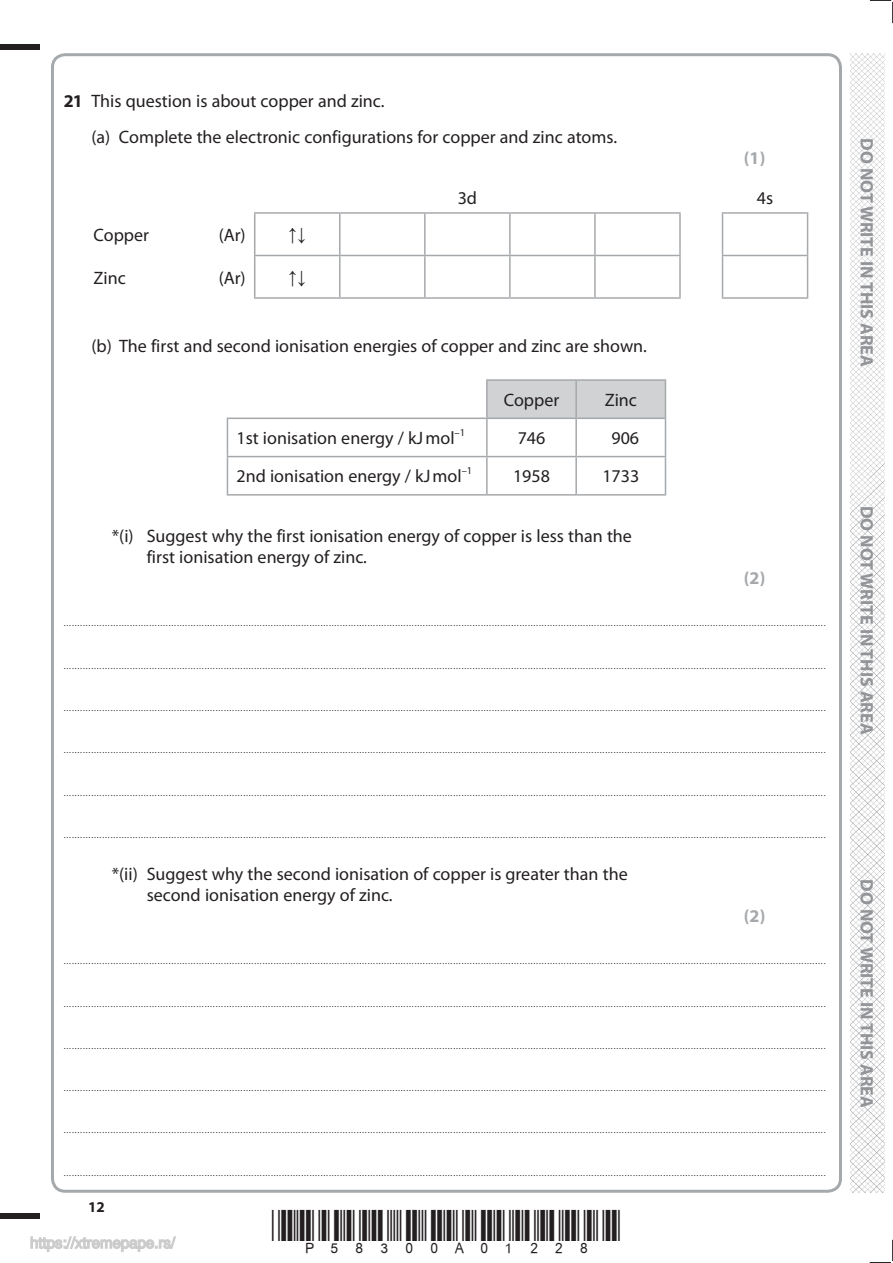
<style>
.page{position:relative;width:893px;height:1263px;background:#fff}
.page>*{position:absolute;margin:0;border:0;box-sizing:border-box;transform-origin:0 0}
.t1{font:18px/21px "Myriad Pro";color:#231f20}
.t2{font:700 18px "Myriad Pro";color:#929498}
.t3{font:700 18px "Myriad Pro";color:#a6a9ac}
.t4{font:700 15px "Myriad Pro";color:#231f20}
.t5{font:10.5px "Myriad Pro";color:#231f20}
.t6{font:9px "Myriad Pro";color:#231f20}
.s1{font-weight:700}
</style>
<div class="page">
<div style="left:0;top:44px;width:40px;height:5px;background:#231f20"></div>
<div style="left:0;top:1214px;width:40px;height:5px;background:#231f20"></div>
<svg style="left:870px;top:0;width:23px;height:23px"></svg>
<svg style="left:870px;top:1240px;width:23px;height:23px"></svg>
<img style="left:850px;top:53px;width:34px;height:1140px">
<hr style="left:339px;top:214px;width:1px;height:41px;background:#a6a9ac">
<hr style="left:424px;top:214px;width:2px;height:41px;background:#a6a9ac">
<hr style="left:509px;top:214px;width:2px;height:41px;background:#a6a9ac">
<hr style="left:594px;top:214px;width:2px;height:41px;background:#a6a9ac">
<hr style="left:807px;top:214px;width:1px;height:41px;background:#a6a9ac">
<hr style="left:339px;top:256px;width:1px;height:41px;background:#a6a9ac">
<hr style="left:424px;top:256px;width:2px;height:41px;background:#a6a9ac">
<hr style="left:509px;top:256px;width:2px;height:41px;background:#a6a9ac">
<hr style="left:594px;top:256px;width:2px;height:41px;background:#a6a9ac">
<hr style="left:807px;top:256px;width:1px;height:41px;background:#a6a9ac">
<hr style="left:254px;top:297px;width:256px;height:2px;background:#a6a9ac">
<hr style="left:510px;top:297px;width:171px;height:2px;background:#a6a9ac">
<hr style="left:722px;top:297px;width:86px;height:2px;background:#a6a9ac">
<hr style="left:679px;top:214px;width:2px;height:41px;background:#a6a9ac">
<hr style="left:722px;top:214px;width:1px;height:41px;background:#a6a9ac">
<hr style="left:679px;top:256px;width:2px;height:41px;background:#a6a9ac">
<hr style="left:722px;top:256px;width:1px;height:41px;background:#a6a9ac">
<hr style="left:254px;top:214px;width:1px;height:41px;background:#a6a9ac">
<hr style="left:254px;top:256px;width:1px;height:41px;background:#a6a9ac">
<hr style="left:254px;top:212px;width:256px;height:2px;background:#a6a9ac">
<hr style="left:510px;top:212px;width:171px;height:2px;background:#a6a9ac">
<hr style="left:722px;top:212px;width:86px;height:2px;background:#a6a9ac">
<hr style="left:254px;top:255px;width:256px;height:1px;background:#a6a9ac">
<hr style="left:510px;top:255px;width:171px;height:1px;background:#a6a9ac">
<hr style="left:722px;top:255px;width:86px;height:1px;background:#a6a9ac">
<div style="left:488px;top:381px;width:177px;height:37px;background:#d0d2d3"></div>
<hr style="left:486px;top:379px;width:90px;height:2px;background:#a6a9ac">
<hr style="left:576px;top:379px;width:90px;height:2px;background:#a6a9ac">
<hr style="left:575px;top:381px;width:2px;height:37px;background:#a6a9ac">
<hr style="left:665px;top:381px;width:1px;height:37px;background:#a6a9ac">
<hr style="left:227px;top:419px;width:1px;height:37px;background:#a6a9ac">
<hr style="left:487px;top:418px;width:89px;height:1px;background:#a6a9ac">
<hr style="left:486px;top:419px;width:2px;height:37px;background:#a6a9ac">
<hr style="left:576px;top:418px;width:90px;height:1px;background:#a6a9ac">
<hr style="left:575px;top:419px;width:2px;height:37px;background:#a6a9ac">
<hr style="left:665px;top:419px;width:1px;height:37px;background:#a6a9ac">
<hr style="left:227px;top:456px;width:260px;height:1px;background:#a6a9ac">
<hr style="left:227px;top:457px;width:1px;height:37px;background:#a6a9ac">
<hr style="left:487px;top:456px;width:89px;height:1px;background:#a6a9ac">
<hr style="left:486px;top:457px;width:2px;height:37px;background:#a6a9ac">
<hr style="left:576px;top:456px;width:90px;height:1px;background:#a6a9ac">
<hr style="left:575px;top:457px;width:2px;height:37px;background:#a6a9ac">
<hr style="left:665px;top:457px;width:1px;height:37px;background:#a6a9ac">
<hr style="left:227px;top:494px;width:349px;height:2px;background:#a6a9ac">
<hr style="left:576px;top:494px;width:90px;height:2px;background:#a6a9ac">
<hr style="left:486px;top:381px;width:2px;height:37px;background:#a6a9ac">
<hr style="left:227px;top:418px;width:260px;height:1px;background:#a6a9ac">
<svg style="left:30px;top:1236px;width:146px;height:16px"></svg>
<h1 class="t1" style="left:91px;top:85px;width:527px;line-height:36px;text-indent:-28px"><span class="s1">21</span> This question is about copper and zinc.<br>(a) Complete the electronic configurations for copper and zinc atoms.</h1>
<h1 class="t3" style="left:744px;top:151px;width:23px">(1)</h1>
<h1 class="t1" style="left:94px;top:226px;width:57px">Copper</h1>
<h1 class="t1" style="left:219px;top:226px;width:28px">(Ar)</h1>
<h1 class="t1" style="left:94px;top:269px;width:34px">Zinc</h1>
<h1 class="t1" style="left:219px;top:269px;width:28px">(Ar)</h1>
<h1 class="t1" style="left:458px;top:189px;width:21px">3d</h1>
<h1 class="t1" style="left:757px;top:189px;width:18px">4s</h1>
<h1 class="t1" style="left:91px;top:337px;width:557px">(b) The first and second ionisation energies of copper and zinc are shown.</h1>
<h1 class="t1" style="left:504px;top:391px;width:57px">Copper</h1>
<h1 class="t1" style="left:605px;top:391px;width:34px">Zinc</h1>
<h1 class="t1" style="left:236px;top:429px;width:220px">1st ionisation energy / kJ mol</h1>
<p class="t5" style="left:455px;top:429px;width:12px">–1</p>
<h1 class="t1" style="left:518px;top:429px;width:29px">746</h1>
<h1 class="t1" style="left:611px;top:429px;width:29px">906</h1>
<h1 class="t1" style="left:236px;top:467px;width:227px">2nd ionisation energy / kJ mol</h1>
<p class="t5" style="left:462px;top:467px;width:12px">–1</p>
<h1 class="t1" style="left:513px;top:467px;width:38px">1958</h1>
<h1 class="t1" style="left:602px;top:467px;width:38px">1733</h1>
<h1 class="t1" style="left:147px;top:527px;width:487px;text-indent:-35px">*(i) Suggest why the first ionisation energy of copper is less than the first ionisation energy of zinc.</h1>
<h1 class="t3" style="left:744px;top:571px;width:23px">(2)</h1>
<p class="t6" style="left:64px;top:620px;width:763px">....................................................................................................................................................................................................................................................................................</p>
<p class="t6" style="left:64px;top:662px;width:763px">....................................................................................................................................................................................................................................................................................</p>
<p class="t6" style="left:64px;top:704px;width:763px">....................................................................................................................................................................................................................................................................................</p>
<p class="t6" style="left:64px;top:747px;width:763px">....................................................................................................................................................................................................................................................................................</p>
<p class="t6" style="left:64px;top:789px;width:763px">....................................................................................................................................................................................................................................................................................</p>
<p class="t6" style="left:64px;top:831px;width:763px">....................................................................................................................................................................................................................................................................................</p>
<h1 class="t1" style="left:147px;top:865px;width:482px;text-indent:-35px">*(ii) Suggest why the second ionisation of copper is greater than the second ionisation energy of zinc.</h1>
<h1 class="t3" style="left:744px;top:909px;width:23px">(2)</h1>
<p class="t6" style="left:64px;top:958px;width:763px">....................................................................................................................................................................................................................................................................................</p>
<p class="t6" style="left:64px;top:1000px;width:763px">....................................................................................................................................................................................................................................................................................</p>
<p class="t6" style="left:64px;top:1042px;width:763px">....................................................................................................................................................................................................................................................................................</p>
<p class="t6" style="left:64px;top:1085px;width:763px">....................................................................................................................................................................................................................................................................................</p>
<p class="t6" style="left:64px;top:1127px;width:763px">....................................................................................................................................................................................................................................................................................</p>
<p class="t6" style="left:64px;top:1169px;width:763px">....................................................................................................................................................................................................................................................................................</p>
<h2 class="t4" style="left:88px;top:1201px;width:18px">12</h2>
<h1 class="t2" style="left:874px;top:138px;width:230px;rotate:90deg">DO NOT WRITE IN THIS AREA</h1>
<h1 class="t2" style="left:874px;top:506px;width:230px;rotate:90deg">DO NOT WRITE IN THIS AREA</h1>
<h1 class="t2" style="left:874px;top:879px;width:230px;rotate:90deg">DO NOT WRITE IN THIS AREA</h1>
</div>
